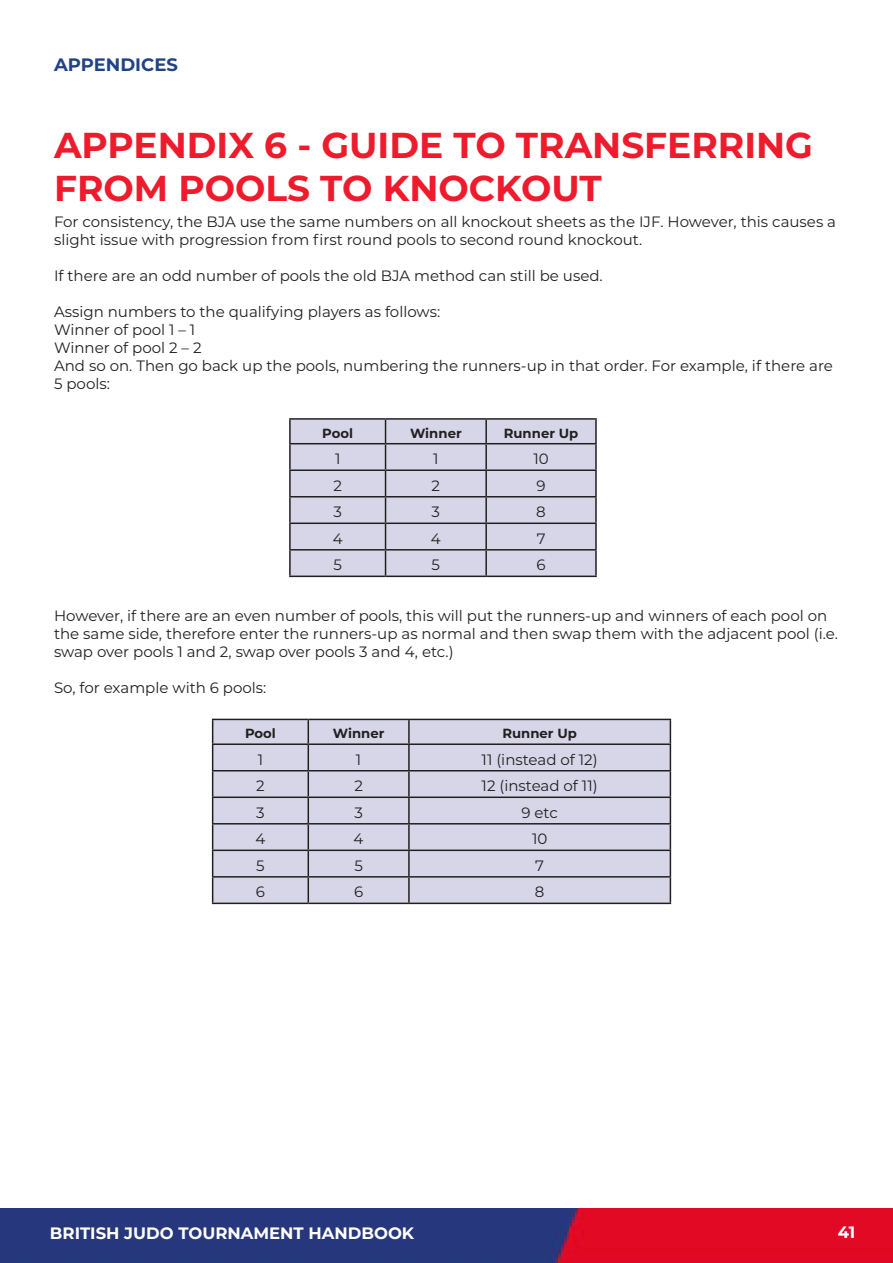
<style>
.page{position:relative;width:893px;height:1263px;background:#fff}
.page>*{position:absolute;margin:0;border:0;box-sizing:border-box;transform-origin:0 0}
.t1{font:700 36px/43.2px "Montserrat";color:#ee1b2d}
.t2{font:700 18px "Montserrat";color:#204286}
.t3{font:700 16.5px "Montserrat";color:#fff}
.t4{font:15px/18px "Montserrat";color:#231f20}
.t5{font:700 13.2px "Montserrat";color:#231f20}
</style>
<div class="page">
<img style="left:0;top:1209px;width:893px;height:54px">
<div style="left:291px;top:420px;width:304px;height:156px;background:#d6d6e8"></div>
<hr style="left:289px;top:418px;width:97px;height:2px;background:#231f20">
<hr style="left:289px;top:420px;width:2px;height:23px;background:#231f20">
<hr style="left:386px;top:418px;width:100px;height:2px;background:#231f20">
<hr style="left:486px;top:418px;width:111px;height:2px;background:#231f20">
<hr style="left:485px;top:420px;width:2px;height:23px;background:#231f20">
<hr style="left:595px;top:420px;width:2px;height:23px;background:#231f20">
<hr style="left:289px;top:443px;width:97px;height:1px;background:#231f20">
<hr style="left:289px;top:444px;width:2px;height:25px;background:#231f20">
<hr style="left:386px;top:443px;width:100px;height:1px;background:#231f20">
<hr style="left:486px;top:443px;width:111px;height:1px;background:#231f20">
<hr style="left:485px;top:444px;width:2px;height:25px;background:#231f20">
<hr style="left:595px;top:444px;width:2px;height:25px;background:#231f20">
<hr style="left:289px;top:469px;width:97px;height:2px;background:#231f20">
<hr style="left:289px;top:471px;width:2px;height:25px;background:#231f20">
<hr style="left:386px;top:469px;width:100px;height:2px;background:#231f20">
<hr style="left:486px;top:469px;width:111px;height:2px;background:#231f20">
<hr style="left:485px;top:471px;width:2px;height:25px;background:#231f20">
<hr style="left:595px;top:471px;width:2px;height:25px;background:#231f20">
<hr style="left:289px;top:496px;width:97px;height:1px;background:#231f20">
<hr style="left:289px;top:497px;width:2px;height:25px;background:#231f20">
<hr style="left:386px;top:496px;width:100px;height:1px;background:#231f20">
<hr style="left:486px;top:496px;width:111px;height:1px;background:#231f20">
<hr style="left:485px;top:497px;width:2px;height:25px;background:#231f20">
<hr style="left:595px;top:497px;width:2px;height:25px;background:#231f20">
<hr style="left:289px;top:522px;width:97px;height:2px;background:#231f20">
<hr style="left:289px;top:524px;width:2px;height:25px;background:#231f20">
<hr style="left:386px;top:522px;width:100px;height:2px;background:#231f20">
<hr style="left:486px;top:522px;width:111px;height:2px;background:#231f20">
<hr style="left:485px;top:524px;width:2px;height:25px;background:#231f20">
<hr style="left:595px;top:524px;width:2px;height:25px;background:#231f20">
<hr style="left:289px;top:549px;width:97px;height:1px;background:#231f20">
<hr style="left:289px;top:550px;width:2px;height:26px;background:#231f20">
<hr style="left:386px;top:549px;width:100px;height:1px;background:#231f20">
<svg style="left:385px;top:420px;width:1px;height:156px"></svg>
<hr style="left:486px;top:549px;width:111px;height:1px;background:#231f20">
<hr style="left:485px;top:550px;width:2px;height:26px;background:#231f20">
<hr style="left:595px;top:550px;width:2px;height:26px;background:#231f20">
<hr style="left:289px;top:576px;width:97px;height:1px;background:#231f20">
<hr style="left:386px;top:576px;width:100px;height:1px;background:#231f20">
<hr style="left:486px;top:576px;width:111px;height:1px;background:#231f20">
<div style="left:213px;top:720px;width:457px;height:183px;background:#d6d6e8"></div>
<hr style="left:212px;top:719px;width:96px;height:1px;background:#231f20">
<hr style="left:308px;top:719px;width:101px;height:1px;background:#231f20">
<hr style="left:409px;top:719px;width:262px;height:1px;background:#231f20">
<hr style="left:408px;top:720px;width:2px;height:23px;background:#231f20">
<hr style="left:212px;top:743px;width:96px;height:2px;background:#231f20">
<hr style="left:308px;top:743px;width:101px;height:2px;background:#231f20">
<hr style="left:409px;top:743px;width:262px;height:2px;background:#231f20">
<hr style="left:408px;top:745px;width:2px;height:25px;background:#231f20">
<hr style="left:212px;top:770px;width:96px;height:1px;background:#231f20">
<hr style="left:308px;top:770px;width:101px;height:1px;background:#231f20">
<hr style="left:409px;top:770px;width:262px;height:1px;background:#231f20">
<hr style="left:408px;top:771px;width:2px;height:25px;background:#231f20">
<hr style="left:212px;top:796px;width:96px;height:2px;background:#231f20">
<hr style="left:308px;top:796px;width:101px;height:2px;background:#231f20">
<hr style="left:409px;top:796px;width:262px;height:2px;background:#231f20">
<hr style="left:408px;top:798px;width:2px;height:25px;background:#231f20">
<hr style="left:212px;top:823px;width:96px;height:1px;background:#231f20">
<hr style="left:308px;top:823px;width:101px;height:1px;background:#231f20">
<hr style="left:409px;top:823px;width:262px;height:1px;background:#231f20">
<hr style="left:408px;top:824px;width:2px;height:25px;background:#231f20">
<hr style="left:212px;top:849px;width:96px;height:2px;background:#231f20">
<hr style="left:308px;top:849px;width:101px;height:2px;background:#231f20">
<hr style="left:409px;top:849px;width:262px;height:2px;background:#231f20">
<hr style="left:408px;top:851px;width:2px;height:25px;background:#231f20">
<hr style="left:212px;top:876px;width:96px;height:1px;background:#231f20">
<svg style="left:212px;top:720px;width:1px;height:183px"></svg>
<hr style="left:308px;top:876px;width:101px;height:1px;background:#231f20">
<svg style="left:308px;top:720px;width:1px;height:183px"></svg>
<hr style="left:409px;top:876px;width:262px;height:1px;background:#231f20">
<hr style="left:408px;top:877px;width:2px;height:26px;background:#231f20">
<svg style="left:670px;top:720px;width:1px;height:183px"></svg>
<hr style="left:212px;top:903px;width:96px;height:1px;background:#231f20">
<hr style="left:308px;top:903px;width:101px;height:1px;background:#231f20">
<hr style="left:409px;top:903px;width:262px;height:1px;background:#231f20">
<p class="t2" style="left:54px;top:52px;width:125px">APPENDICES</p>
<p class="t1" style="left:54px;top:122px;width:760px">APPENDIX 6 - GUIDE TO TRANSFERRING<br>FROM POOLS TO KNOCKOUT</p>
<p class="t4" style="left:54px;top:212px;width:784px">For consistency, the BJA use the same numbers on all knockout sheets as the IJF. However, this causes a slight issue with progression from first round pools to second round knockout.</p>
<p class="t4" style="left:54px;top:266px;width:550px">If there are an odd number of pools the old BJA method can still be used.</p>
<p class="t4" style="left:54px;top:302px;width:388px">Assign numbers to the qualifying players as follows:</p>
<p class="t4" style="left:54px;top:320px;width:143px">Winner of pool 1 – 1</p>
<p class="t4" style="left:54px;top:338px;width:149px">Winner of pool 2 – 2</p>
<p class="t4" style="left:54px;top:356px;width:780px">And so on. Then go back up the pools, numbering the runners-up in that order. For example, if there are<br>5 pools:</p>
<p class="t5" style="left:322px;top:423px;width:32px">Pool</p>
<p class="t5" style="left:410px;top:423px;width:53px">Winner</p>
<p class="t5" style="left:504px;top:423px;width:76px">Runner Up</p>
<p class="t4" style="left:335px;top:449px;width:7px">1</p>
<p class="t4" style="left:433px;top:449px;width:7px">1</p>
<p class="t4" style="left:533px;top:449px;width:17px">10</p>
<p class="t4" style="left:333px;top:476px;width:10px">2</p>
<p class="t4" style="left:432px;top:476px;width:10px">2</p>
<p class="t4" style="left:536px;top:476px;width:11px">9</p>
<p class="t4" style="left:333px;top:502px;width:10px">3</p>
<p class="t4" style="left:432px;top:502px;width:10px">3</p>
<p class="t4" style="left:536px;top:502px;width:11px">8</p>
<p class="t4" style="left:333px;top:529px;width:11px">4</p>
<p class="t4" style="left:431px;top:529px;width:11px">4</p>
<p class="t4" style="left:537px;top:529px;width:10px">7</p>
<p class="t4" style="left:333px;top:555px;width:10px">5</p>
<p class="t4" style="left:432px;top:555px;width:10px">5</p>
<p class="t4" style="left:536px;top:555px;width:11px">6</p>
<p class="t4" style="left:54px;top:606px;width:785px">However, if there are an even number of pools, this will put the runners-up and winners of each pool on the same side, therefore enter the runners-up as normal and then swap them with the adjacent pool (i.e. swap over pools 1 and 2, swap over pools 3 and 4, etc.)</p>
<p class="t4" style="left:54px;top:678px;width:214px">So, for example with 6 pools:</p>
<p class="t5" style="left:245px;top:724px;width:32px">Pool</p>
<p class="t5" style="left:333px;top:724px;width:53px">Winner</p>
<p class="t5" style="left:502px;top:724px;width:76px">Runner Up</p>
<p class="t4" style="left:258px;top:750px;width:7px">1</p>
<p class="t4" style="left:356px;top:750px;width:7px">1</p>
<p class="t4" style="left:482px;top:750px;width:118px">11 (instead of 12)</p>
<p class="t4" style="left:256px;top:776px;width:10px">2</p>
<p class="t4" style="left:354px;top:776px;width:10px">2</p>
<p class="t4" style="left:482px;top:776px;width:118px">12 (instead of 11)</p>
<p class="t4" style="left:256px;top:803px;width:10px">3</p>
<p class="t4" style="left:354px;top:803px;width:10px">3</p>
<p class="t4" style="left:521px;top:803px;width:38px">9 etc</p>
<p class="t4" style="left:255px;top:829px;width:11px">4</p>
<p class="t4" style="left:354px;top:829px;width:11px">4</p>
<p class="t4" style="left:532px;top:829px;width:17px">10</p>
<p class="t4" style="left:256px;top:856px;width:10px">5</p>
<p class="t4" style="left:354px;top:856px;width:10px">5</p>
<p class="t4" style="left:535px;top:856px;width:10px">7</p>
<p class="t4" style="left:256px;top:882px;width:11px">6</p>
<p class="t4" style="left:354px;top:882px;width:11px">6</p>
<p class="t4" style="left:535px;top:882px;width:11px">8</p>
<p class="t3" style="left:50px;top:1221px;width:366px">BRITISH JUDO TOURNAMENT HANDBOOK</p>
<p class="t3" style="left:838px;top:1221px;width:19px">41</p>
</div>
